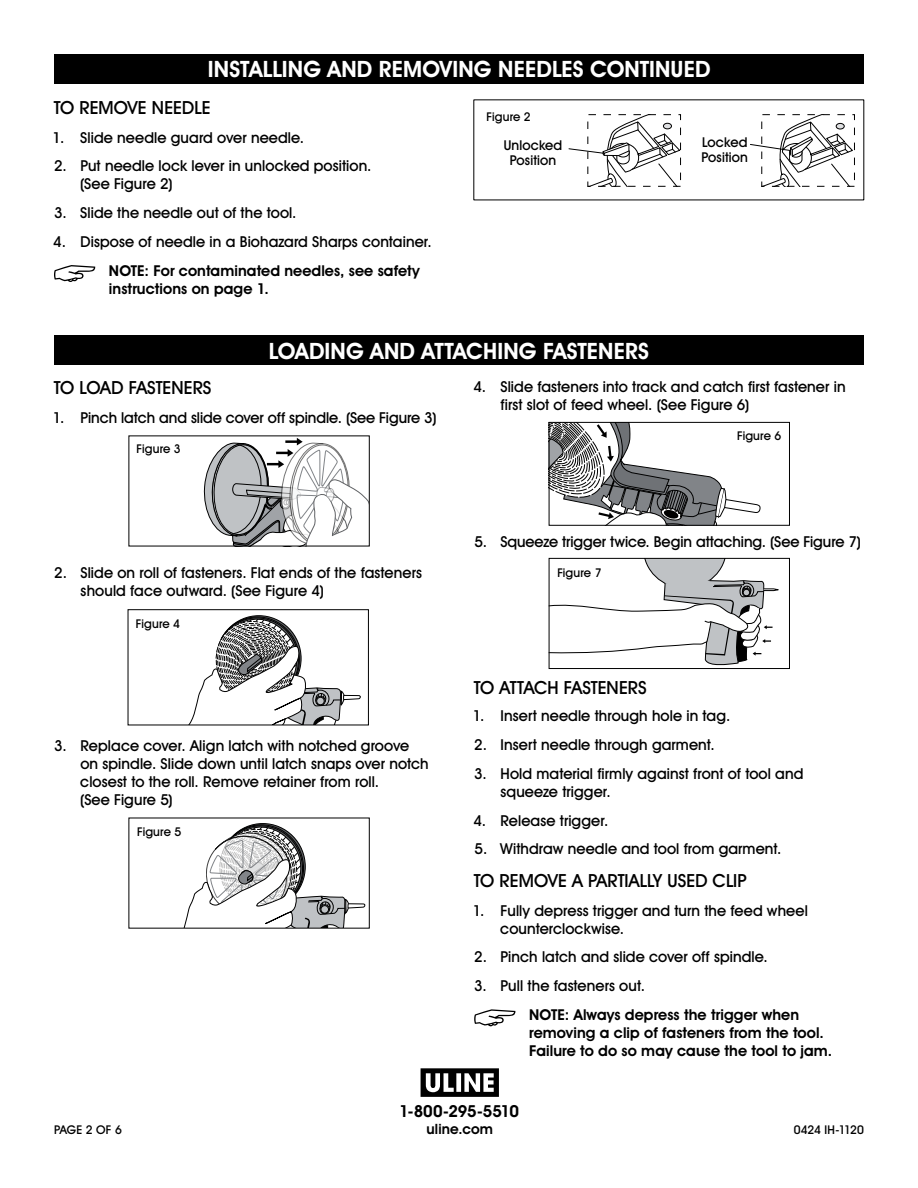
<style>
.page{position:relative;width:918px;height:1188px;background:#fff}
.page>*{position:absolute;margin:0;border:0;box-sizing:border-box;transform-origin:0 0}
.t1{font:700 22.5px "Uline Two Knine";letter-spacing:.005em;color:#fff}
.t2{font:18px "Uline Two Knine";color:#000}
.t3{font:700 16.5px "Uline Two Knine";letter-spacing:-.015em;color:#000}
.t4{font:15px/18px "Uline Two Knine";letter-spacing:.005em;color:#000}
.t5{font:700 15px/18px "Uline Two Knine";letter-spacing:.005em;color:#000}
.t6{font:700 14.25px "Uline Two Knine";letter-spacing:.01em;color:#000}
.t7{font:13.5px/15px "Uline Two Knine";letter-spacing:.01em;color:#000;text-align:center}
.t8{font:12px "Uline Two Knine";letter-spacing:.01em;color:#000}
.t9{font:12px "Uline Two Knine";letter-spacing:-.01em;color:#000}
</style>
<div class="page">
<svg style="left:474px;top:1009px;width:41px;height:17px"></svg>
<svg style="left:551px;top:424px;width:209px;height:100px"></svg>
<div style="left:549px;top:422px;width:241px;height:104px;border:1px solid #000"></div>
<svg style="left:421px;top:1068px;width:78px;height:29px"></svg>
<div style="left:54px;top:335px;width:810px;height:30px;background:#000"></div>
<svg style="left:203px;top:438px;width:165px;height:106px"></svg>
<div style="left:761px;top:114px;width:94px;height:73px;border:1px dashed #000"></div>
<svg style="left:568px;top:115px;width:113px;height:72px"></svg>
<svg style="left:750px;top:115px;width:104px;height:71px"></svg>
<div style="left:54px;top:54px;width:810px;height:30px;background:#000"></div>
<svg style="left:54px;top:265px;width:41px;height:17px"></svg>
<svg style="left:184px;top:823px;width:182px;height:104px"></svg>
<svg style="left:551px;top:560px;width:228px;height:106px"></svg>
<div style="left:549px;top:558px;width:241px;height:111px;border:1px solid #000"></div>
<svg style="left:171px;top:615px;width:191px;height:111px"></svg>
<div style="left:128px;top:609px;width:241px;height:116px;border:1px solid #000"></div>
<h1 class="t1" style="left:208px;top:56px;width:504px">INSTALLING AND REMOVING NEEDLES CONTINUED</h1>
<p class="t2" style="left:54px;top:96px;width:158px">TO REMOVE NEEDLE</p>
<p class="t4" style="left:53px;top:128px;width:253px">1. Slide needle guard over needle.</p>
<p class="t4" style="left:80px;top:157px;width:293px;text-indent:-26px">2. Put needle lock lever in unlocked position. (See Figure 2)</p>
<p class="t4" style="left:54px;top:204px;width:244px">3. Slide the needle out of the tool.</p>
<p class="t4" style="left:53px;top:232px;width:380px">4. Dispose of needle in a Biohazard Sharps container.</p>
<p class="t5" style="left:109px;top:261px;width:313px">NOTE: For contaminated needles, see safety instructions on page 1.</p>
<p class="t8" style="left:487px;top:109px;width:46px">Figure 2</p>
<p class="t7" style="left:504px;top:137px;width:60px">Unlocked<br>Position</p>
<p class="t7" style="left:701px;top:134px;width:48px;text-align:left">Locked<br>Position</p>
<h1 class="t1" style="left:269px;top:337px;width:381px">LOADING AND ATTACHING FASTENERS</h1>
<p class="t2" style="left:54px;top:377px;width:159px">TO LOAD FASTENERS</p>
<p class="t4" style="left:53px;top:408px;width:385px">1. Pinch latch and slide cover off spindle. (See Figure 3)</p>
<p class="t8" style="left:137px;top:441px;width:46px">Figure 3</p>
<p class="t4" style="left:81px;top:563px;width:343px;text-indent:-26px">2. Slide on roll of fasteners. Flat ends of the fasteners should face outward. (See Figure 4)</p>
<p class="t8" style="left:136px;top:617px;width:46px">Figure 4</p>
<p class="t4" style="left:80px;top:736px;width:350px;text-indent:-26px">3. Replace cover. Align latch with notched groove on spindle. Slide down until latch snaps over notch closest to the roll. Remove retainer from roll.<br>(See Figure 5)</p>
<p class="t8" style="left:137px;top:824px;width:46px">Figure 5</p>
<p class="t4" style="left:501px;top:377px;width:347px;text-indent:-27px">4. Slide fasteners into track and catch first fastener in first slot of feed wheel. (See Figure 6)</p>
<p class="t8" style="left:737px;top:429px;width:46px">Figure 6</p>
<p class="t4" style="left:475px;top:532px;width:388px">5. Squeeze trigger twice. Begin attaching. (See Figure 7)</p>
<p class="t8" style="left:557px;top:565px;width:46px">Figure 7</p>
<p class="t2" style="left:474px;top:677px;width:174px">TO ATTACH FASTENERS</p>
<p class="t4" style="left:473px;top:707px;width:259px">1. Insert needle through hole in tag.</p>
<p class="t4" style="left:474px;top:736px;width:242px">2. Insert needle through garment.</p>
<p class="t4" style="left:501px;top:764px;width:304px;text-indent:-26px">3. Hold material firmly against front of tool and squeeze trigger.</p>
<p class="t4" style="left:473px;top:811px;width:136px">4. Release trigger.</p>
<p class="t4" style="left:475px;top:840px;width:308px">5. Withdraw needle and tool from garment.</p>
<p class="t2" style="left:474px;top:869px;width:274px">TO REMOVE A PARTIALLY USED CLIP</p>
<p class="t4" style="left:500px;top:901px;width:309px;text-indent:-28px">1. Fully depress trigger and turn the feed wheel counterclockwise.</p>
<p class="t4" style="left:474px;top:948px;width:295px">2. Pinch latch and slide cover off spindle.</p>
<p class="t4" style="left:474px;top:977px;width:172px">3. Pull the fasteners out.</p>
<p class="t5" style="left:529px;top:1006px;width:305px">NOTE: Always depress the trigger when removing a clip of fasteners from the tool.<br>Failure to do so may cause the tool to jam.</p>
<p class="t3" style="left:399px;top:1101px;width:121px">1-800-295-5510</p>
<p class="t6" style="left:427px;top:1120px;width:68px">uline.com</p>
<p class="t8" style="left:54px;top:1122px;width:69px">PAGE 2 OF 6</p>
<p class="t9" style="left:794px;top:1122px;width:72px">0424 IH-1120</p>
</div>
